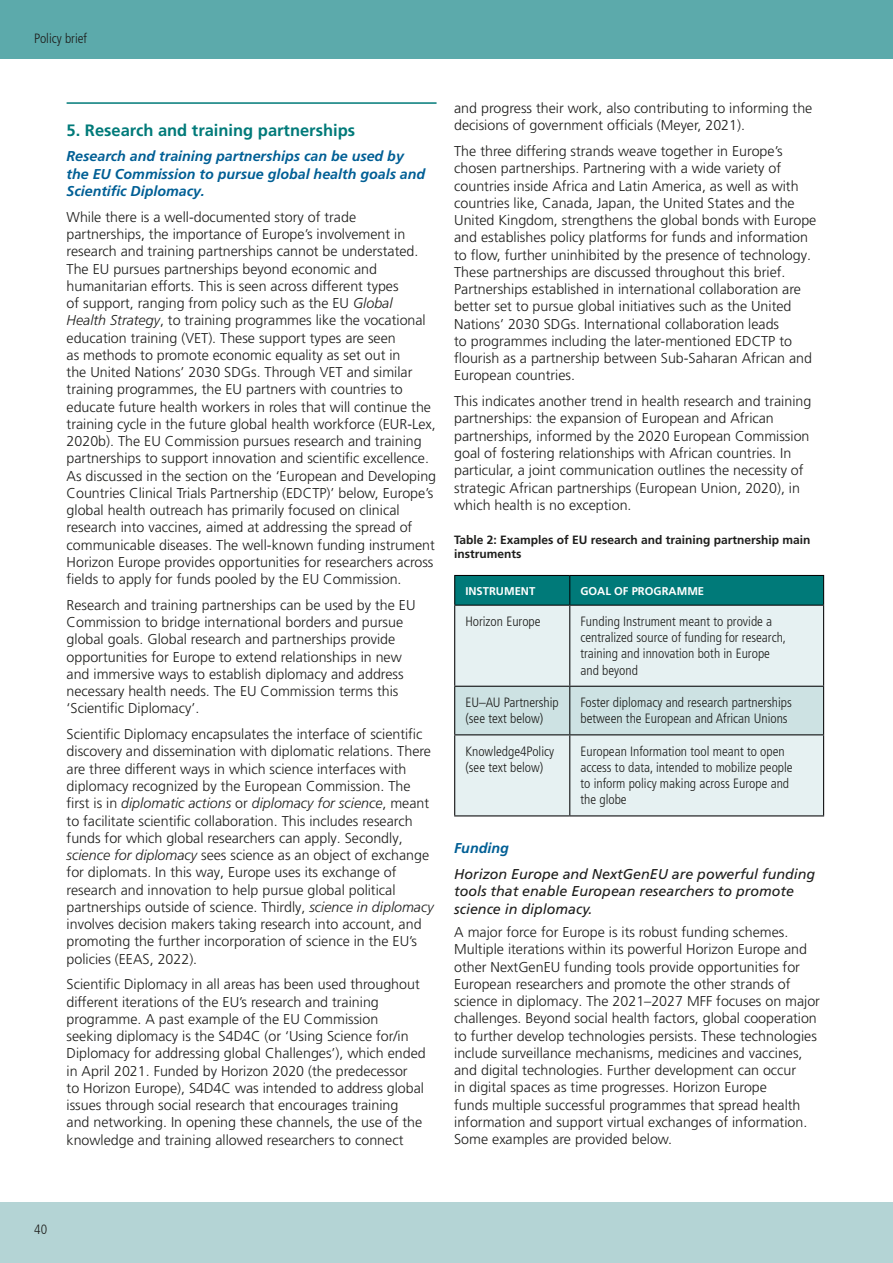
<style>
.page{position:relative;width:893px;height:1263px;background:#fff}
.page>*{position:absolute;margin:0;border:0;box-sizing:border-box;transform-origin:0 0}
.t1{font:700 16.5px "Frutiger LT Pro";color:#007a79}
.t2{font:300 14.25px/17.2px "Frutiger LT Pro";color:#1d1d1b}
.t3{font:italic 700 14.25px/17.2px "Frutiger LT Pro";color:#005f95}
.t4{font:italic 14.25px/17.2px "Frutiger LT Std";color:#1d1d1b}
.t5{font:300 condensed 13.5px/16.2px "Frutiger LT Pro";color:#1d1d1b}
.t6{font:700 12px/14.4px "Frutiger LT Pro";color:#1d1d1b}
.t7{font:700 11.25px "Frutiger LT Pro";color:#fff}
.s1{font-style:italic}
</style>
<div class="page">
<div style="left:0;top:0;width:893px;height:59px;background:#5caaab"></div>
<div style="left:0;top:1203px;width:893px;height:60px;background:#b4d4d5"></div>
<hr style="left:67px;top:102px;width:370px;height:2px;background:#007a79">
<div style="left:455px;top:606px;width:368px;height:209px;background:#e6f1f2"></div>
<div style="left:455px;top:687px;width:368px;height:47px;background:#cde2e3"></div>
<svg style="left:454px;top:575px;width:370px;height:30px;background:#007373"></svg>
<hr style="left:454px;top:605px;width:116px;height:1px;background:#020203">
<hr style="left:454px;top:606px;width:1px;height:80px;background:#020203">
<hr style="left:570px;top:605px;width:254px;height:1px;background:#020203">
<hr style="left:569px;top:606px;width:1px;height:80px;background:#020203">
<hr style="left:823px;top:606px;width:1px;height:80px;background:#020203">
<hr style="left:454px;top:686px;width:116px;height:1px;background:#020203">
<hr style="left:454px;top:687px;width:1px;height:47px;background:#020203">
<hr style="left:570px;top:686px;width:254px;height:1px;background:#020203">
<hr style="left:569px;top:687px;width:1px;height:47px;background:#020203">
<hr style="left:823px;top:687px;width:1px;height:47px;background:#020203">
<hr style="left:454px;top:734px;width:116px;height:1px;background:#020203">
<hr style="left:454px;top:735px;width:1px;height:80px;background:#020203">
<hr style="left:570px;top:734px;width:254px;height:1px;background:#020203">
<hr style="left:569px;top:735px;width:1px;height:80px;background:#020203">
<hr style="left:823px;top:735px;width:1px;height:80px;background:#020203">
<hr style="left:454px;top:815px;width:116px;height:1px;background:#020203">
<hr style="left:570px;top:815px;width:254px;height:1px;background:#020203">
<p class="t5" style="left:34px;top:31px;width:54px">Policy brief</p>
<p class="t1" style="left:67px;top:120px;width:290px">5. Research and training partnerships</p>
<p class="t3" style="left:67px;top:148px;width:360px">Research and training partnerships can be used by the EU Commission to pursue global health goals and<br>Scientific Diplomacy.</p>
<p class="t2" style="left:67px;top:208px;width:371px">While there is a well-documented story of trade partnerships, the importance of Europe’s involvement in research and training partnerships cannot be understated.<br>The EU pursues partnerships beyond economic and humanitarian efforts. This is seen across different types<br>of support, ranging from policy such as the EU <span class="s1">Global<br>Health Strategy</span>, to training programmes like the vocational education training (VET). These support types are seen<br>as methods to promote economic equality as set out in<br>the United Nations’ 2030 SDGs. Through VET and similar training programmes, the EU partners with countries to educate future health workers in roles that will continue the training cycle in the future global health workforce (EUR-Lex, 2020b). The EU Commission pursues research and training partnerships to support innovation and scientific excellence.<br>As discussed in the section on the ‘European and Developing Countries Clinical Trials Partnership (EDCTP)’ below, Europe’s global health outreach has primarily focused on clinical research into vaccines, aimed at addressing the spread of communicable diseases. The well-known funding instrument Horizon Europe provides opportunities for researchers across fields to apply for funds pooled by the EU Commission.</p>
<p class="t2" style="left:67px;top:596px;width:350px">Research and training partnerships can be used by the EU Commission to bridge international borders and pursue global goals. Global research and partnerships provide opportunities for Europe to extend relationships in new and immersive ways to establish diplomacy and address necessary health needs. The EU Commission terms this ‘Scientific Diplomacy’.</p>
<p class="t2" style="left:67px;top:726px;width:369px">Scientific Diplomacy encapsulates the interface of scientific discovery and dissemination with diplomatic relations. There are three different ways in which science interfaces with diplomacy recognized by the European Commission. The first is in <span class="s1">diplomatic actions</span> or <span class="s1">diplomacy for science</span>, meant to facilitate scientific collaboration. This includes research funds for which global researchers can apply. Secondly, <span class="s1">science for diplomacy</span> sees science as an object of exchange for diplomats. In this way, Europe uses its exchange of research and innovation to help pursue global political partnerships outside of science. Thirdly, <span class="s1">science in diplomacy </span>involves decision makers taking research into account, and promoting the further incorporation of science in the EU’s policies (EEAS, 2022).</p>
<p class="t2" style="left:67px;top:976px;width:361px">Scientific Diplomacy in all areas has been used throughout different iterations of the EU’s research and training programme. A past example of the EU Commission seeking diplomacy is the S4D4C (or ‘Using Science for/in Diplomacy for addressing global Challenges’), which ended in April 2021. Funded by Horizon 2020 (the predecessor<br>to Horizon Europe), S4D4C was intended to address global issues through social research that encourages training<br>and networking. In opening these channels, the use of the knowledge and training allowed researchers to connect</p>
<p class="t2" style="left:454px;top:100px;width:360px">and progress their work, also contributing to informing the decisions of government officials (Meyer, 2021).</p>
<p class="t2" style="left:454px;top:143px;width:364px">The three differing strands weave together in Europe’s chosen partnerships. Partnering with a wide variety of countries inside Africa and Latin America, as well as with countries like, Canada, Japan, the United States and the United Kingdom, strengthens the global bonds with Europe and establishes policy platforms for funds and information to flow, further uninhibited by the presence of technology.<br>These partnerships are discussed throughout this brief.<br>Partnerships established in international collaboration are better set to pursue global initiatives such as the United Nations’ 2030 SDGs. International collaboration leads<br>to programmes including the later-mentioned EDCTP to flourish as a partnership between Sub-Saharan African and European countries.</p>
<p class="t2" style="left:454px;top:393px;width:359px">This indicates another trend in health research and training partnerships: the expansion of European and African partnerships, informed by the 2020 European Commission goal of fostering relationships with African countries. In particular, a joint communication outlines the necessity of strategic African partnerships (European Union, 2020), in which health is no exception.</p>
<p class="t6" style="left:454px;top:532px;width:358px">Table 2: Examples of EU research and training partnership main instruments</p>
<p class="t7" style="left:465px;top:584px;width:72px">INSTRUMENT</p>
<p class="t7" style="left:580px;top:584px;width:125px">GOAL OF PROGRAMME</p>
<p class="t5" style="left:465px;top:613px;width:77px">Horizon Europe</p>
<p class="t5" style="left:580px;top:613px;width:207px">Funding Instrument meant to provide a centralized source of funding for research, training and innovation both in Europe and beyond</p>
<p class="t5" style="left:465px;top:694px;width:95px">EU–AU Partnership (see text below)</p>
<p class="t5" style="left:580px;top:694px;width:213px">Foster diplomacy and research partnerships between the European and African Unions</p>
<p class="t5" style="left:465px;top:743px;width:90px">Knowledge4Policy (see text below)</p>
<p class="t5" style="left:580px;top:743px;width:214px">European Information tool meant to open access to data, intended to mobilize people to inform policy making across Europe and the globe</p>
<p class="t3" style="left:454px;top:840px;width:56px">Funding</p>
<p class="t4" style="left:454px;top:865px;width:363px">Horizon Europe and NextGenEU are powerful funding tools that enable European researchers to promote science in diplomacy.</p>
<p class="t2" style="left:454px;top:924px;width:367px">A major force for Europe is its robust funding schemes.<br>Multiple iterations within its powerful Horizon Europe and other NextGenEU funding tools provide opportunities for European researchers and promote the other strands of science in diplomacy. The 2021–2027 MFF focuses on major challenges. Beyond social health factors, global cooperation to further develop technologies persists. These technologies include surveillance mechanisms, medicines and vaccines, and digital technologies. Further development can occur<br>in digital spaces as time progresses. Horizon Europe<br>funds multiple successful programmes that spread health information and support virtual exchanges of information.<br>Some examples are provided below.</p>
<p class="t5" style="left:34px;top:1222px;width:14px">40</p>
</div>
